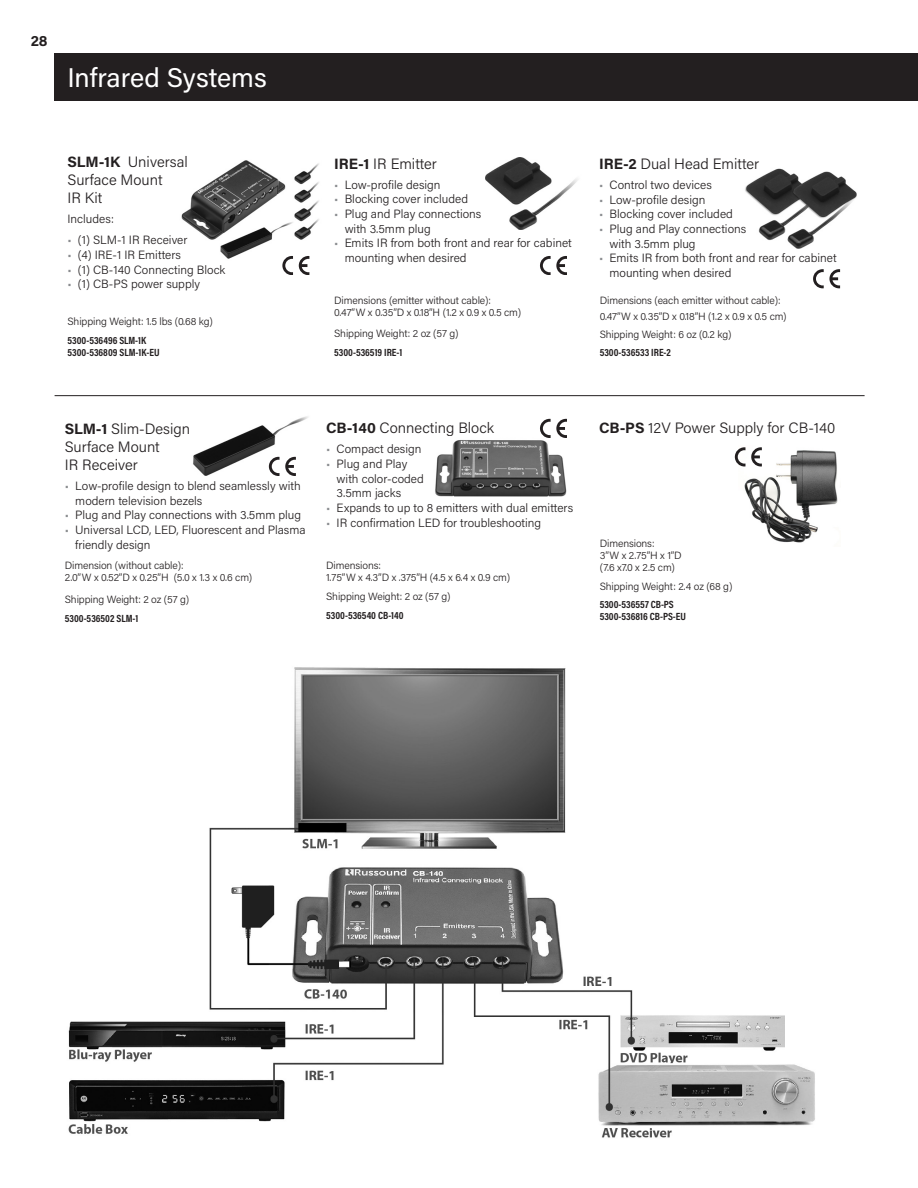
<style>
.page{position:relative;width:918px;height:1188px;background:#fff}
.page>*{position:absolute;margin:0;border:0;box-sizing:border-box;transform-origin:0 0}
.Page_Header{font:27px "Acumin Pro";letter-spacing:-.005em;color:#fff}
.subhead{font:300 15px/18px "Acumin Pro";color:#231f20}
.t1{font:700 15px "Acumin Pro";color:#231f20}
.bullets{font:300 12px/14.7px "Acumin Pro";color:#231f20}
.body{font:300 12px "Acumin Pro";color:#231f20}
.price{font:300 10.5px/18.8px "Acumin Pro";letter-spacing:-.01em;color:#231f20}
.price-2{font:700 10.5px "Acumin Pro Cond";color:#231f20}
.dimensions{font:300 10.5px "Acumin Pro";letter-spacing:-.01em;color:#231f20}
.s1{font-weight:700}
.s2{color:#8a8c8f}
.s3{font-family:"Acumin Pro Cond";font-weight:700}
</style>
<div class="page">
<div style="left:54px;top:54px;width:864px;height:47px;background:#231f20"></div>
<img style="left:741px;top:447px;width:97px;height:96px">
<img style="left:181px;top:160px;width:138px;height:107px">
<img style="left:745px;top:168px;width:112px;height:81px">
<hr style="left:55px;top:395px;width:810px;height:1px;background:#231f20">
<img style="left:486px;top:158px;width:92px;height:72px">
<svg style="left:282px;top:256px;width:11px;height:19px"></svg>
<svg style="left:299px;top:256px;width:10px;height:19px"></svg>
<img style="left:435px;top:440px;width:132px;height:56px">
<svg style="left:540px;top:419px;width:27px;height:19px"></svg>
<svg style="left:735px;top:447px;width:10px;height:19px"></svg>
<svg style="left:751px;top:447px;width:11px;height:19px"></svg>
<svg style="left:540px;top:256px;width:27px;height:19px"></svg>
<svg style="left:813px;top:269px;width:27px;height:19px"></svg>
<img style="left:193px;top:416px;width:115px;height:60px">
<svg style="left:269px;top:457px;width:27px;height:19px"></svg>
<img style="left:68px;top:667px;width:747px;height:471px">
<p class="t1" style="left:31px;top:30px;width:19px">28</p>
<p class="Page_Header" style="left:68px;top:59px;width:201px">Infrared Systems</p>
<p class="subhead" style="left:68px;top:152px;width:122px"><span class="s1">SLM-1K</span> Universal<br>Surface Mount<br>IR Kit</p>
<p class="body" style="left:68px;top:210px;width:48px">Includes:</p>
<p class="bullets" style="left:68px;top:232px;width:122px"><span class="s2">•</span> (1) SLM-1 IR Receiver</p>
<p class="bullets" style="left:68px;top:247px;width:115px"><span class="s2">•</span> (4) IRE-1 IR Emitters</p>
<p class="bullets" style="left:68px;top:262px;width:159px"><span class="s2">•</span> (1) CB-140 Connecting Block</p>
<p class="bullets" style="left:68px;top:276px;width:134px"><span class="s2">•</span> (1) CB-PS power supply</p>
<p class="price" style="left:68px;top:312px;width:147px">Shipping Weight: 1.5 lbs (0.68 kg)<br><span class="s3">5300-536496 SLM-1K</span></p>
<p class="price-2" style="left:68px;top:345px;width:94px">5300-536809 SLM-1K-EU</p>
<p class="subhead" style="left:334px;top:154px;width:104px"><span class="s1">IRE-1</span> IR Emitter</p>
<p class="bullets" style="left:334px;top:177px;width:108px"><span class="s2">•</span> Low-profile design</p>
<p class="bullets" style="left:334px;top:191px;width:135px"><span class="s2">•</span> Blocking cover included</p>
<p class="bullets" style="left:345px;top:206px;width:138px;text-indent:-10px"><span class="s2">•</span> Plug and Play connections with 3.5mm plug</p>
<p class="bullets" style="left:345px;top:235px;width:229px;text-indent:-10px"><span class="s2">•</span> Emits IR from both front and rear for cabinet mounting when desired</p>
<p class="price" style="left:334px;top:293px;width:189px;line-height:12px">Dimensions (emitter without cable):<br>0.47”W x 0.35”D x 0.18”H (1.2 x 0.9 x 0.5 cm)</p>
<p class="price" style="left:334px;top:324px;width:126px">Shipping Weight: 2 oz (57 g)<br><span class="s3">5300-536519 IRE-1</span></p>
<p class="subhead" style="left:599px;top:154px;width:162px"><span class="s1">IRE-2</span> Dual Head Emitter</p>
<p class="bullets" style="left:599px;top:177px;width:114px"><span class="s2">•</span> Control two devices</p>
<p class="bullets" style="left:599px;top:191px;width:108px"><span class="s2">•</span> Low-profile design</p>
<p class="bullets" style="left:599px;top:206px;width:135px"><span class="s2">•</span> Blocking cover included</p>
<p class="bullets" style="left:610px;top:221px;width:138px;text-indent:-10px"><span class="s2">•</span> Plug and Play connections with 3.5mm plug</p>
<p class="bullets" style="left:610px;top:250px;width:229px;text-indent:-10px"><span class="s2">•</span> Emits IR from both front and rear for cabinet mounting when desired</p>
<p class="price" style="left:600px;top:291px;width:189px;line-height:16.8px">Dimensions (each emitter without cable):<br>0.47”W x 0.35”D x 0.18”H (1.2 x 0.9 x 0.5 cm)</p>
<p class="price" style="left:600px;top:326px;width:133px;line-height:17.4px">Shipping Weight: 6 oz (0.2 kg)<br><span class="s3">5300-536533 IRE-2</span></p>
<p class="subhead" style="left:65px;top:419px;width:127px"><span class="s1">SLM-1</span> Slim-Design</p>
<p class="subhead" style="left:599px;top:418px;width:238px"><span class="s1">CB-PS</span> 12V Power Supply for CB-140</p>
<p class="subhead" style="left:65px;top:437px;width:97px">Surface Mount<br>IR Receiver</p>
<p class="bullets" style="left:75px;top:478px;width:227px;text-indent:-10px"><span class="s2">•</span> Low-profile design to blend seamlessly with modern television bezels</p>
<p class="bullets" style="left:65px;top:507px;width:238px"><span class="s2">•</span> Plug and Play connections with 3.5mm plug</p>
<p class="bullets" style="left:75px;top:522px;width:232px;text-indent:-10px"><span class="s2">•</span> Universal LCD, LED, Fluorescent and Plasma friendly design</p>
<p class="price" style="left:65px;top:559px;width:189px;line-height:12px">Dimension (without cable):<br>2.0”W x 0.52”D x 0.25”H (5.0 x 1.3 x 0.6 cm)</p>
<p class="price" style="left:65px;top:589px;width:126px">Shipping Weight: 2 oz (57 g)<br><span class="s3">5300-536502 SLM-1</span></p>
<p class="subhead" style="left:326px;top:418px;width:169px"><span class="s1">CB-140</span> Connecting Block</p>
<p class="bullets" style="left:326px;top:441px;width:97px"><span class="s2">•</span> Compact design</p>
<p class="bullets" style="left:337px;top:456px;width:89px;text-indent:-10px"><span class="s2">•</span> Plug and Play with color-coded<br>3.5mm jacks</p>
<p class="bullets" style="left:326px;top:500px;width:249px"><span class="s2">•</span> Expands to up to 8 emitters with dual emitters</p>
<p class="bullets" style="left:326px;top:515px;width:217px"><span class="s2">•</span> IR confirmation LED for troubleshooting</p>
<p class="dimensions" style="left:600px;top:536px;width:56px">Dimensions:</p>
<p class="price" style="left:600px;top:549px;width:84px;line-height:12px">3”W x 2.75”H x 1”D (7.6 x7.0 x 2.5 cm)</p>
<p class="price" style="left:600px;top:576px;width:134px">Shipping Weight: 2.4 oz (68 g)<br><span class="s3">5300-536557 CB-PS</span></p>
<p class="price-2" style="left:600px;top:610px;width:88px">5300-536816 CB-PS-EU</p>
<p class="price" style="left:326px;top:559px;width:185px;line-height:12px">Dimensions:<br>1.75”W x 4.3”D x .375”H (4.5 x 6.4 x 0.9 cm)</p>
<p class="price" style="left:326px;top:587px;width:126px">Shipping Weight: 2 oz (57 g)<br><span class="s3">5300-536540 CB-140</span></p>
</div>
